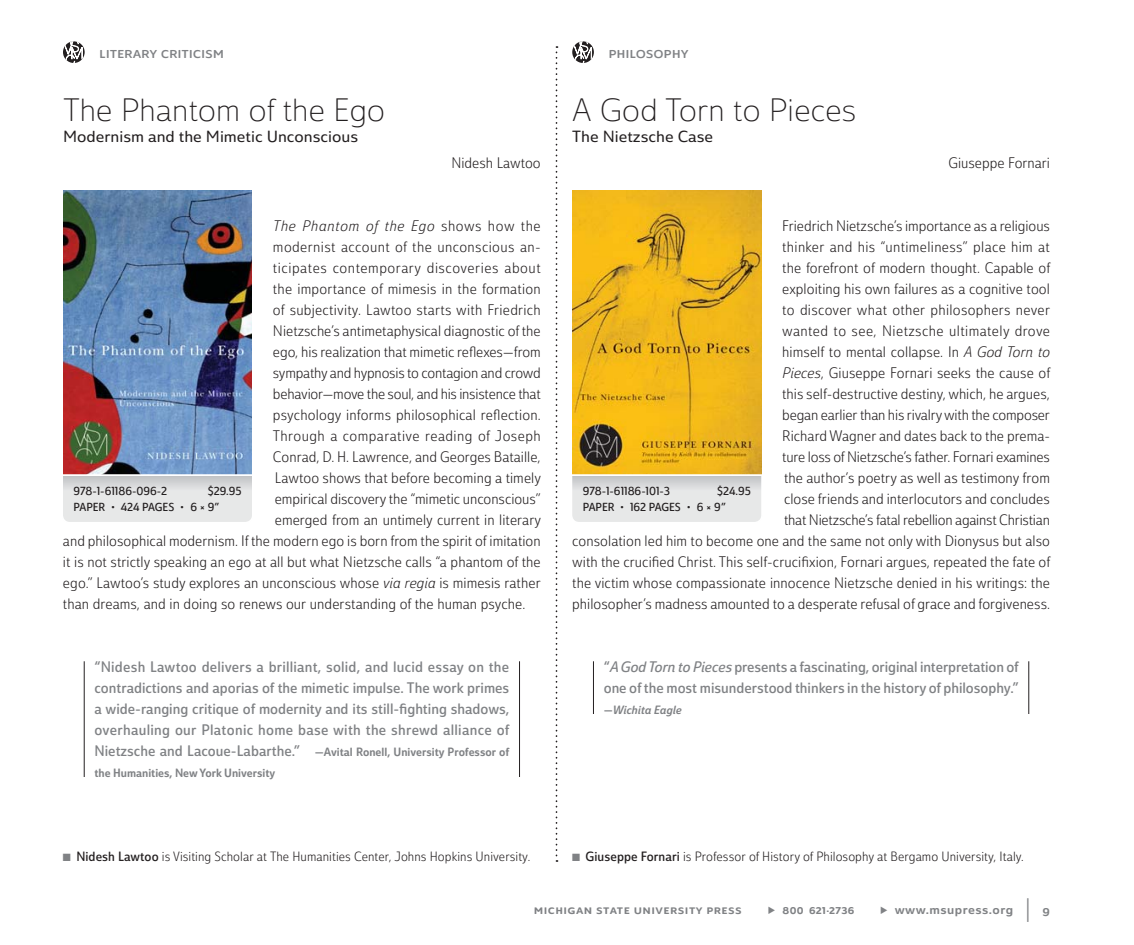
<style>
.page{position:relative;width:1134px;height:945px;background:#fff}
.page>*{position:absolute;margin:0;border:0;box-sizing:border-box;transform-origin:0 0}
.t1{font:31.5px "Solitas Ext Thi";letter-spacing:-.01em;color:#231f20}
.t2{font:15.75px "Solitas Ext Boo";color:#231f20}
.t3{font:14.88px/21px "Solitas Nor Lig";letter-spacing:.005em;color:#231f20;text-align:right}
.t4{font:14.88px/21px "Solitas Nor Reg";color:#808285;text-align:justify}
.t5{font:14.88px "Solitas Nor Lig";letter-spacing:-.015em;color:#231f20}
.t6{font:14.88px "Solitas Nor Lig";letter-spacing:.035em;color:#231f20}
.t7{font:14.88px "Solitas Nor Lig";letter-spacing:.025em;color:#231f20}
.t8{font:14.88px "Solitas Nor Lig";letter-spacing:.03em;color:#231f20}
.t9{font:italic 300 14.88px "Solitas Norm";letter-spacing:.04em;color:#231f20}
.t10{font:expanded 14.88px "Solitas";letter-spacing:-.01em;color:#808285}
.t11{font:13.12px "Solitas Nor Lig";letter-spacing:.005em;color:#231f20}
.t12{font:500 expanded 12.25px "Solitas";letter-spacing:.035em;color:#808285}
.t13{font:11.72px/21px "Solitas Nor Med";color:#808285}
.t14{font:italic 500 11.72px "Solitas Norm";color:#808285}
.t15{font:11.38px/15.8px "Solitas Nor Reg";color:#231f20}
.t16{font:9.62px "Solitas Ext Dem";letter-spacing:.035em;color:#808285}
.s1{font-family:"Solitas Norm";font-weight:300;font-style:italic}
.s2{font-family:"Solitas Nor Lig";font-weight:400;font-style:normal}
.s3{font-family:"Solitas Nor Reg";font-size:14.88px}
.s4{color:#808285}
.s5{font-family:"Solitas Nor Reg"}
.s6{font-family:"Solitas Norm";font-style:italic}
.s7{font-family:"Solitas Nor Med";font-weight:400;font-style:normal}
.s8{font-size:24.5px}
</style>
<div class="page">
<svg style="left:556px;top:46px;width:1px;height:816px"></svg>
<hr style="left:84px;top:661px;width:1px;height:32px;background:#231f20">
<hr style="left:519px;top:661px;width:1px;height:32px;background:#231f20">
<svg style="left:84px;top:693px;width:1px;height:84px"></svg>
<svg style="left:519px;top:693px;width:1px;height:84px"></svg>
<svg style="left:63px;top:41px;width:22px;height:22px"></svg>
<svg style="left:63px;top:41px;width:20px;height:22px"></svg>
<hr style="left:593px;top:661px;width:1px;height:32px;background:#231f20">
<hr style="left:1028px;top:661px;width:1px;height:32px;background:#231f20">
<svg style="left:593px;top:693px;width:1px;height:21px"></svg>
<svg style="left:1028px;top:693px;width:1px;height:21px"></svg>
<svg style="left:572px;top:41px;width:22px;height:22px"></svg>
<svg style="left:573px;top:41px;width:19px;height:22px"></svg>
<img style="left:63px;top:191px;width:189px;height:282px">
<svg style="left:63px;top:473px;width:189px;height:49px;background:#dee0e1"></svg>
<img style="left:572px;top:191px;width:189px;height:282px">
<svg style="left:572px;top:473px;width:190px;height:49px;background:#e2e1de"></svg>
<p class="t10" style="left:99px;top:47px;width:126px">LITERARY CRITICISM</p>
<h1 class="t1" style="left:63px;top:98px;width:324px">The Phantom of the Ego</h1>
<p class="t2" style="left:63px;top:131px;width:297px">Modernism and the Mimetic Unconscious</p>
<p class="t3" style="left:451px;top:154px;width:91px">Nidesh Lawtoo</p>
<p class="t10" style="left:609px;top:47px;width:81px">PHILOSOPHY</p>
<h1 class="t1" style="left:572px;top:98px;width:286px">A God Torn to Pieces</h1>
<p class="t2" style="left:572px;top:131px;width:143px">The Nietzsche Case</p>
<p class="t3" style="left:948px;top:154px;width:103px">Giuseppe Fornari</p>
<p class="t3" style="left:572px;top:217px;width:480px">Friedrich Nietzsche’s importance as a religious<br>thinker and his “untimeliness” place him at<br>the forefront of modern thought. Capable of<br>exploiting his own failures as a cognitive tool<br>to discover what other philosophers never<br>wanted to see, Nietzsche ultimately drove<br>himself to mental collapse. In <span class="s1">A God Torn to<br>Pieces</span>, Giuseppe Fornari seeks the cause of<br>this self-destructive destiny, which, he argues,<br>began earlier than his rivalry with the composer<br>Richard Wagner and dates back to the prema-<br>ture loss of Nietzsche’s father. Fornari examines<br>the author’s poetry as well as testimony from<br>close friends and interlocutors and concludes<br>that Nietzsche’s fatal rebellion against Christian<br>consolation led him to become one and the same not only with Dionysus but also with the crucified Christ. This self-crucifixion, Fornari argues, repeated the fate of the victim whose compassionate innocence Nietzsche denied in his writings: the philosopher’s madness amounted to a desperate refusal of grace and forgiveness.</p>
<p class="t9" style="left:273px;top:220px;width:269px">The Phantom of the Ego <span class="s2">shows how the</span></p>
<p class="t7" style="left:273px;top:241px;width:269px">modernist account of the unconscious an-</p>
<p class="t6" style="left:273px;top:262px;width:269px">ticipates contemporary discoveries about</p>
<p class="t3" style="left:273px;top:280px;width:269px">the importance of mimesis in the formation</p>
<p class="t3" style="left:273px;top:301px;width:269px">of subjectivity. Lawtoo starts with Friedrich</p>
<p class="t3" style="left:273px;top:322px;width:269px">Nietzsche’s antimetaphysical diagnostic of the</p>
<p class="t3" style="left:273px;top:343px;width:269px">ego, his realization that mimetic reflexes—from</p>
<p class="t5" style="left:273px;top:367px;width:269px">sympathy and hypnosis to contagion and crowd</p>
<p class="t5" style="left:273px;top:388px;width:269px">behavior—move the soul, and his insistence that</p>
<p class="t3" style="left:273px;top:406px;width:269px">psychology informs philosophical reflection.</p>
<p class="t8" style="left:273px;top:430px;width:269px">Through a comparative reading of Joseph</p>
<p class="t3" style="left:273px;top:448px;width:269px">Conrad, D. H. Lawrence, and Georges Bataille,</p>
<p class="t3" style="left:275px;top:469px;width:268px">Lawtoo shows that before becoming a timely</p>
<p class="t3" style="left:275px;top:490px;width:267px">empirical discovery the “mimetic unconscious”</p>
<p class="t3" style="left:275px;top:511px;width:268px">emerged from an untimely current in literary</p>
<p class="t3" style="left:63px;top:532px;width:479px">and philosophical modernism. If the modern ego is born from the spirit of imitation</p>
<p class="t3" style="left:63px;top:553px;width:479px">it is not strictly speaking an ego at all but what Nietzsche calls “a phantom of the</p>
<p class="t3" style="left:63px;top:574px;width:479px">ego.” Lawtoo’s study explores an unconscious whose <span class="s1">via regia</span> is mimesis rather</p>
<p class="t3" style="left:63px;top:595px;width:464px">than dreams, and in doing so renews our understanding of the human psyche.</p>
<p class="t15" style="left:74px;top:485px;width:169px;text-indent:134px">$29.95<br>PAPER • 424 PAGES • 6 × 9”</p>
<p class="t15" style="left:583px;top:485px;width:89px">978-1-61186-101-3</p>
<p class="t15" style="left:583px;top:485px;width:169px;text-indent:134px">$24.95<br>PAPER • 162 PAGES • 6 × 9”</p>
<p class="t15" style="left:74px;top:485px;width:95px">978-1-61186-096-2</p>
<p class="t4" style="left:94px;top:658px;width:417px">“Nidesh Lawtoo delivers a brilliant, solid, and lucid essay on the contradictions and aporias of the mimetic impulse. The work primes a wide-ranging critique of modernity and its still-fighting shadows, overhauling our Platonic home base with the shrewd alliance of</p>
<p class="t13" style="left:94px;top:743px;width:416px"><span class="s3">Nietzsche and Lacoue-Labarthe.”</span> —Avital Ronell, University Professor of the Humanities, New York University</p>
<p class="t11" style="left:63px;top:852px;width:469px"><span class="s4">■</span> <span class="s5">Nidesh Lawtoo</span> is Visiting Scholar at The Humanities Center, Johns Hopkins University.</p>
<p class="t4" style="left:604px;top:658px;width:417px">“<span class="s6">A God Torn to Pieces</span> presents a fascinating, original interpretation of one of the most misunderstood thinkers in the history of philosophy.”</p>
<p class="t14" style="left:604px;top:706px;width:79px"><span class="s7">—</span>Wichita Eagle</p>
<p class="t11" style="left:572px;top:852px;width:453px"><span class="s4">■</span> <span class="s5">Giuseppe Fornari</span> is Professor of History of Philosophy at Bergamo University, Italy.</p>
<p class="t12" style="left:534px;top:905px;width:210px">MICHIGAN STATE UNIVERSITY PRESS</p>
<p class="t16" style="left:783px;top:907px;width:73px">800 621·2736</p>
<p class="t12" style="left:895px;top:905px;width:157px">www.msupress.org <span class="s8">|</span> 9</p>
</div>
